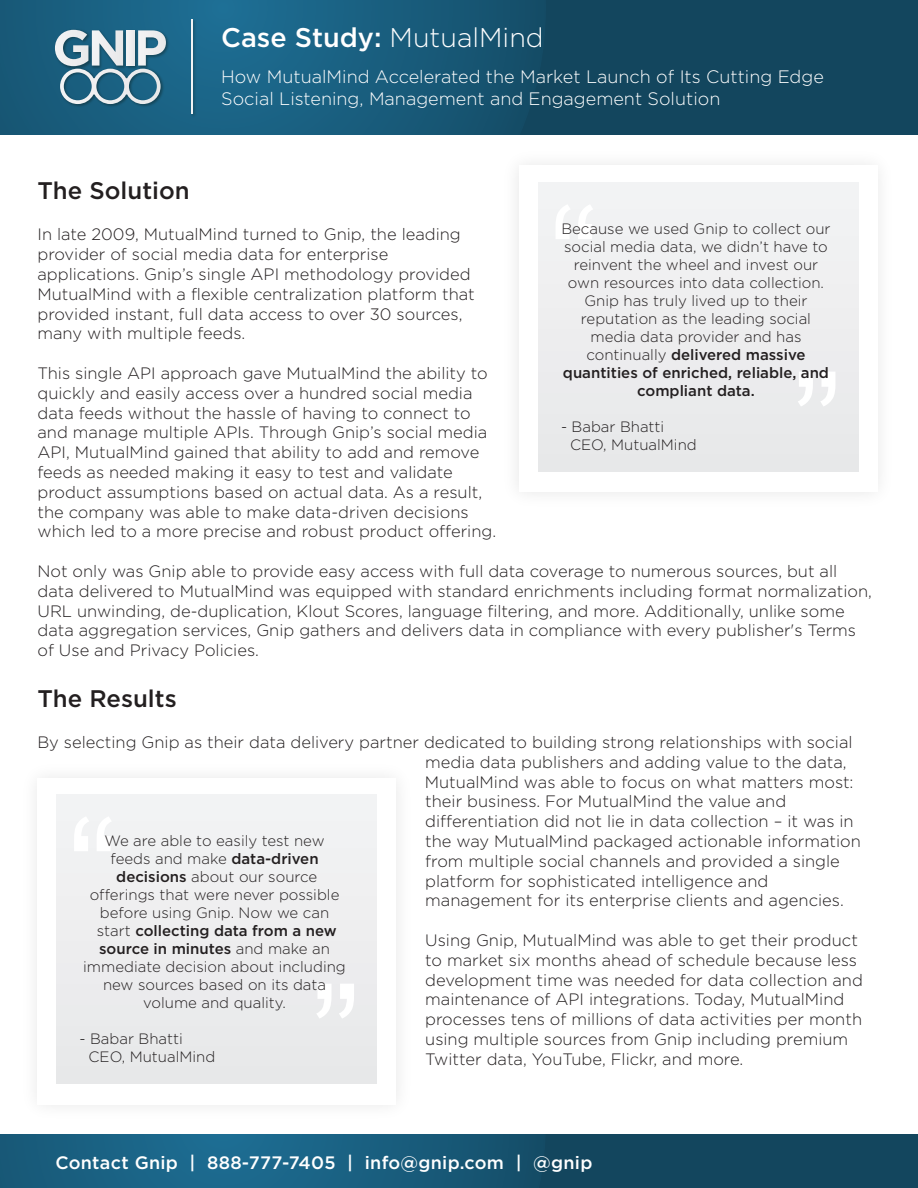
<style>
.page{position:relative;width:918px;height:1188px;background:#fff}
.page>*{position:absolute;margin:0;border:0;box-sizing:border-box;transform-origin:0 0}
.t1{font:500 27px "Gotham";color:#fff}
.t2{font:500 24px "Gotham";color:#231f20}
.t3{font:300 18px/21.6px "Gotham";color:#fff}
.t4{font:500 18px "Gotham";letter-spacing:.015em;color:#fff}
.t5{font:300 16.5px/19.8px "Gotham";color:#231f20}
.t6{font:300 15px/18px "Gotham";color:#231f20;text-align:center}
.s1{font-weight:300}
.s2{font-weight:500}
</style>
<div class="page">
<div style="left:0;top:0;width:918px;height:135px;background:#13465e"></div>
<svg style="left:0;top:0;width:530px;height:135px;background:#195e7e"></svg>
<div style="left:0;top:1135px;width:918px;height:53px;background:#13465e"></div>
<svg style="left:0;top:1134px;width:635px;height:54px"></svg>
<img style="left:53px;top:28px;width:40px;height:43px">
<img style="left:90px;top:29px;width:35px;height:1px">
<img style="left:136px;top:29px;width:35px;height:41px">
<img style="left:58px;top:104px;width:107px;height:5px">
<svg style="left:55px;top:30px;width:111px;height:74px;background:#7097aa"></svg>
<img style="left:189px;top:18px;width:8px;height:101px">
<hr style="left:191px;top:20px;width:1px;height:94px;background:#f2f3f4">
<div style="left:538px;top:183px;width:320px;height:289px;background:#eeeeef"></div>
<svg style="left:798px;top:372px;width:37px;height:34px"></svg>
<svg style="left:556px;top:204px;width:37px;height:35px"></svg>
<div style="left:57px;top:795px;width:320px;height:289px;background:#eeeeef"></div>
<svg style="left:317px;top:984px;width:37px;height:34px"></svg>
<svg style="left:74px;top:817px;width:37px;height:34px"></svg>
<h1 class="t1" style="left:221px;top:22px;width:324px">Case Study: <span class="s1">MutualMind</span></h1>
<p class="t3" style="left:221px;top:66px;width:604px">How MutualMind Accelerated the Market Launch of Its Cutting Edge<br>Social Listening, Management and Engagement Solution</p>
<h2 class="t2" style="left:38px;top:177px;width:154px">The Solution</h2>
<p class="t5" style="left:38px;top:224px;width:439px">In late 2009, MutualMind turned to Gnip, the leading provider of social media data for enterprise applications. Gnip’s single API methodology provided MutualMind with a flexible centralization platform that provided instant, full data access to over 30 sources, many with multiple feeds.</p>
<p class="t5" style="left:38px;top:363px;width:460px">This single API approach gave MutualMind the ability to quickly and easily access over a hundred social media data feeds without the hassle of having to connect to and manage multiple APIs. Through Gnip’s social media API, MutualMind gained that ability to add and remove feeds as needed making it easy to test and validate product assumptions based on actual data. As a result, the company was able to make data-driven decisions which led to a more precise and robust product offering.</p>
<p class="t5" style="left:38px;top:561px;width:836px">Not only was Gnip able to provide easy access with full data coverage to numerous sources, but all data delivered to MutualMind was equipped with standard enrichments including format normalization, URL unwinding, de-duplication, Klout Scores, language filtering, and more. Additionally, unlike some data aggregation services, Gnip gathers and delivers data in compliance with every publisher's Terms of Use and Privacy Policies.</p>
<h2 class="t2" style="left:38px;top:684px;width:141px">The Results</h2>
<p class="t5" style="left:425px;top:732px;width:438px;text-indent:-387px">By selecting Gnip as their data delivery partner dedicated to building strong relationships with social media data publishers and adding value to the data, MutualMind was able to focus on what matters most: their business. For MutualMind the value and differentiation did not lie in data collection – it was in the way MutualMind packaged actionable information from multiple social channels and provided a single platform for sophisticated intelligence and management for its enterprise clients and agencies.</p>
<p class="t5" style="left:425px;top:930px;width:439px">Using Gnip, MutualMind was able to get their product to market six months ahead of schedule because less development time was needed for data collection and maintenance of API integrations. Today, MutualMind processes tens of millions of data activities per month using multiple sources from Gnip including premium Twitter data, YouTube, Flickr, and more.</p>
<p class="t6" style="left:561px;top:219px;width:271px">Because we used Gnip to collect our social media data, we didn’t have to reinvent the wheel and invest our own resources into data collection.<br>Gnip has truly lived up to their reputation as the leading social media data provider and has continually <span class="s2">delivered massive quantities of enriched, reliable, and compliant data.</span></p>
<p class="t6" style="left:570px;top:417px;width:128px;text-align:left;text-indent:-9px">- Babar Bhatti<br>CEO, MutualMind</p>
<p class="t6" style="left:83px;top:832px;width:264px">We are able to easily test new feeds and make <span class="s2">data-driven decisions</span> about our source offerings that were never possible before using Gnip. Now we can start <span class="s2">collecting data from a new source in minutes</span> and make an immediate decision about including new sources based on its data volume and quality.</p>
<p class="t6" style="left:89px;top:1030px;width:128px;text-align:left;text-indent:-9px">- Babar Bhatti<br>CEO, MutualMind</p>
<p class="t4" style="left:55px;top:1152px;width:538px">Contact Gnip | 888-777-7405 | info@gnip.com | @gnip</p>
</div>
